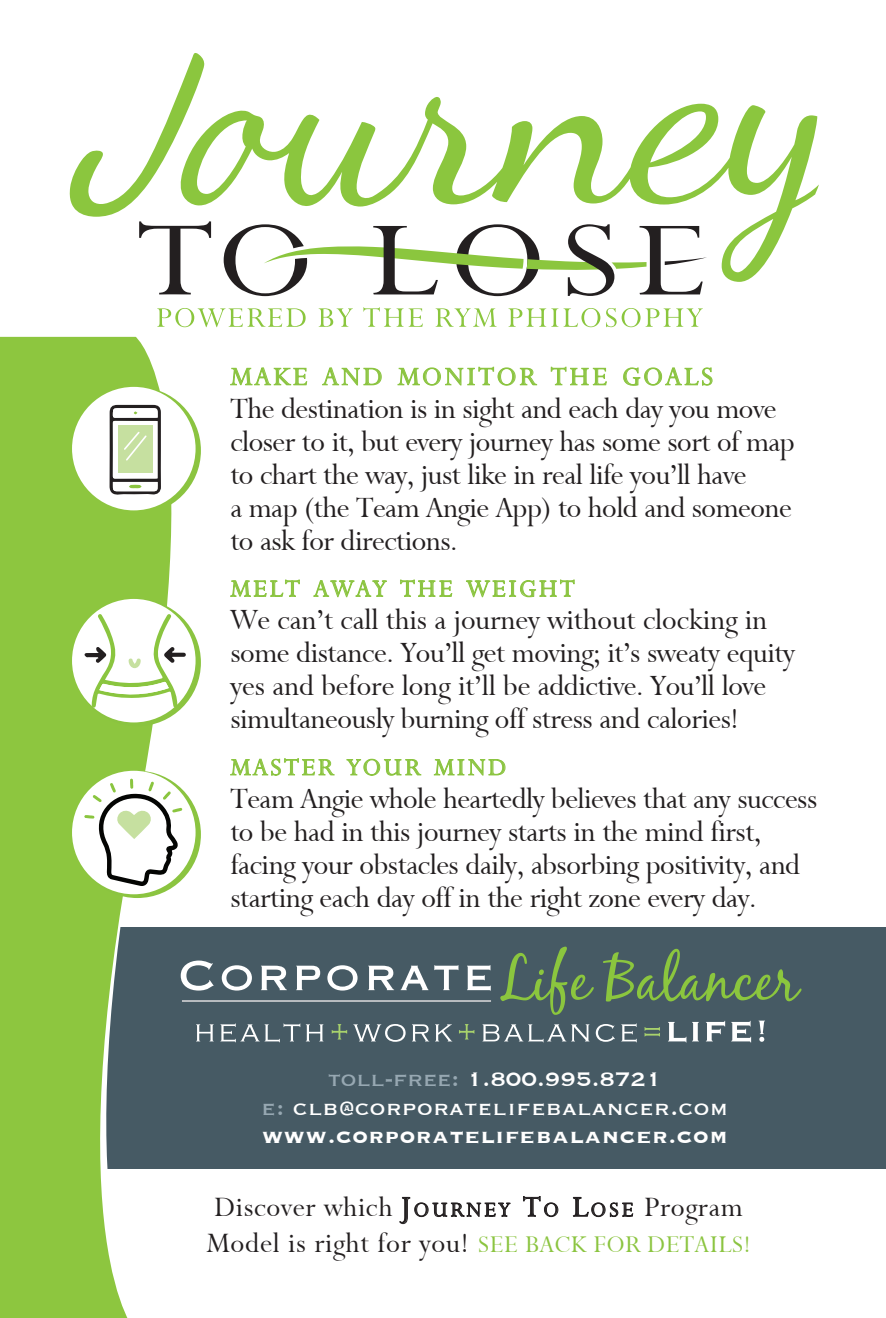
<style>
.page{position:relative;width:886px;height:1318px;background:#fff}
.page>*{position:absolute;margin:0;border:0;box-sizing:border-box;transform-origin:0 0}
.t1{font:33px/33px "Rapid Normal";letter-spacing:-.01em;color:#231f20}
.t2{font:31.5px/36px "Rapid Normal";letter-spacing:.025em;color:#231f20}
.t3{font:29.4px "Rapid Normal";letter-spacing:.1em;color:#8bc440}
.t4{font:27.3px "Rapid Normal";letter-spacing:.1em;color:#8bc440}
.t5{font:25.5px/28.5px "Copperplate";letter-spacing:.025em;color:#fff;text-align:center}
.s1{color:#97a8b2}
.s2{font-weight:700}
.s3{font-size:33px}
.s4{font-size:23.1px}
.s5{font-size:27px;color:#8bc440}
</style>
<div class="page">
<div style="left:0;top:927px;width:886px;height:242px;background:#465a64"></div>
<svg style="left:0;top:337px;width:214px;height:981px;fill:#8dc63f"></svg>
<svg style="left:74px;top:771px;width:127px;height:127px"></svg>
<svg style="left:211px;top:97px;width:608px;height:185px"></svg>
<svg style="left:157px;top:308px;width:148px;height:19px"></svg>
<svg style="left:319px;top:308px;width:34px;height:19px"></svg>
<svg style="left:363px;top:307px;width:60px;height:20px"></svg>
<svg style="left:435px;top:308px;width:61px;height:19px"></svg>
<svg style="left:508px;top:308px;width:92px;height:19px"></svg>
<svg style="left:606px;top:308px;width:97px;height:19px"></svg>
<svg style="left:69px;top:53px;width:142px;height:241px"></svg>
<svg style="left:224px;top:224px;width:483px;height:72px"></svg>
<svg style="left:230px;top:367px;width:77px;height:19px"></svg>
<svg style="left:322px;top:367px;width:60px;height:19px"></svg>
<svg style="left:397px;top:366px;width:140px;height:20px"></svg>
<svg style="left:550px;top:366px;width:57px;height:20px"></svg>
<svg style="left:623px;top:367px;width:90px;height:19px"></svg>
<svg style="left:230px;top:579px;width:70px;height:18px"></svg>
<svg style="left:313px;top:580px;width:74px;height:18px"></svg>
<svg style="left:400px;top:579px;width:52px;height:18px"></svg>
<svg style="left:466px;top:579px;width:109px;height:19px"></svg>
<svg style="left:230px;top:758px;width:105px;height:18px"></svg>
<svg style="left:346px;top:758px;width:75px;height:18px"></svg>
<svg style="left:433px;top:759px;width:73px;height:17px"></svg>
<div style="left:72px;top:387px;width:123px;height:123px;background:#fff;border-radius:50%"></div>
<svg style="left:109px;top:405px;width:52px;height:90px"></svg>
<div style="left:72px;top:771px;width:123px;height:123px;background:#fff;border-radius:50%"></div>
<svg style="left:84px;top:778px;width:98px;height:116px"></svg>
<svg style="left:74px;top:599px;width:127px;height:127px"></svg>
<div style="left:72px;top:599px;width:123px;height:123px;background:#fff;border-radius:50%"></div>
<svg style="left:84px;top:613px;width:102px;height:94px"></svg>
<svg style="left:399px;top:1197px;width:112px;height:27px"></svg>
<svg style="left:523px;top:1196px;width:35px;height:21px"></svg>
<svg style="left:572px;top:1197px;width:61px;height:20px"></svg>
<svg style="left:181px;top:960px;width:33px;height:30px"></svg>
<svg style="left:222px;top:965px;width:30px;height:25px"></svg>
<svg style="left:261px;top:965px;width:26px;height:25px"></svg>
<svg style="left:296px;top:965px;width:24px;height:25px"></svg>
<svg style="left:327px;top:965px;width:30px;height:25px"></svg>
<svg style="left:368px;top:965px;width:26px;height:25px"></svg>
<svg style="left:400px;top:965px;width:28px;height:25px"></svg>
<svg style="left:434px;top:965px;width:24px;height:25px"></svg>
<svg style="left:467px;top:965px;width:24px;height:25px"></svg>
<svg style="left:500px;top:946px;width:94px;height:69px"></svg>
<svg style="left:603px;top:949px;width:198px;height:52px"></svg>
<svg style="left:196px;top:1024px;width:18px;height:17px"></svg>
<svg style="left:220px;top:1023px;width:80px;height:19px"></svg>
<svg style="left:306px;top:1024px;width:17px;height:17px"></svg>
<svg style="left:332px;top:1024px;width:15px;height:15px"></svg>
<svg style="left:353px;top:1024px;width:52px;height:17px"></svg>
<svg style="left:412px;top:1024px;width:17px;height:17px"></svg>
<svg style="left:435px;top:1024px;width:17px;height:17px"></svg>
<svg style="left:459px;top:1024px;width:15px;height:15px"></svg>
<svg style="left:482px;top:1024px;width:107px;height:18px"></svg>
<svg style="left:596px;top:1024px;width:19px;height:17px"></svg>
<svg style="left:621px;top:1024px;width:15px;height:18px"></svg>
<svg style="left:644px;top:1027px;width:16px;height:9px"></svg>
<svg style="left:668px;top:1022px;width:18px;height:20px"></svg>
<svg style="left:692px;top:1022px;width:7px;height:19px"></svg>
<svg style="left:706px;top:1021px;width:19px;height:20px"></svg>
<svg style="left:731px;top:1021px;width:20px;height:21px"></svg>
<svg style="left:758px;top:1020px;width:7px;height:21px"></svg>
<hr style="left:182px;top:1000px;width:309px;height:2px;background:#d1d2d4">
<p class="t3" style="left:230px;top:360px;width:484px">make and monitor the goals</p>
<p class="t1" style="left:230px;top:392px;width:566px">The destination is in sight and each day you move closer to it, but every journey has some sort of map to chart the way, just like in real life you’ll have<br>a map (the Team Angie App) to hold and someone to ask for directions.</p>
<p class="t4" style="left:230px;top:574px;width:346px">melt away the weight</p>
<p class="t1" style="left:230px;top:604px;width:566px">We can’t call this a journey without clocking in some distance. You’ll get moving; it’s sweaty equity yes and before long it’ll be addictive. You’ll love simultaneously burning off stress and calories!</p>
<p class="t4" style="left:230px;top:752px;width:277px">master your mind</p>
<p class="t1" style="left:230px;top:782px;width:588px">Team Angie whole heartedly believes that any success to be had in this journey starts in the mind first, facing your obstacles daily, absorbing positivity, and starting each day off in the right zone every day.</p>
<p class="t5" style="left:261px;top:1063px;width:468px"><span class="s1">toll-free:</span> 1.800.995.8721<br><span class="s1">e:</span> clb@corporatelifebalancer.com <span class="s2">www.corporatelifebalancer.com</span></p>
<p class="t2" style="left:206px;top:1189px;width:545px">Discover which <span class="s3">J</span><span class="s4">ourney</span> <span class="s3">T</span><span class="s4">o</span> <span class="s3">L</span><span class="s4">ose</span> Program<br>Model is right for you! <span class="s5">SEE BACK FOR DETAILS!</span></p>
</div>
